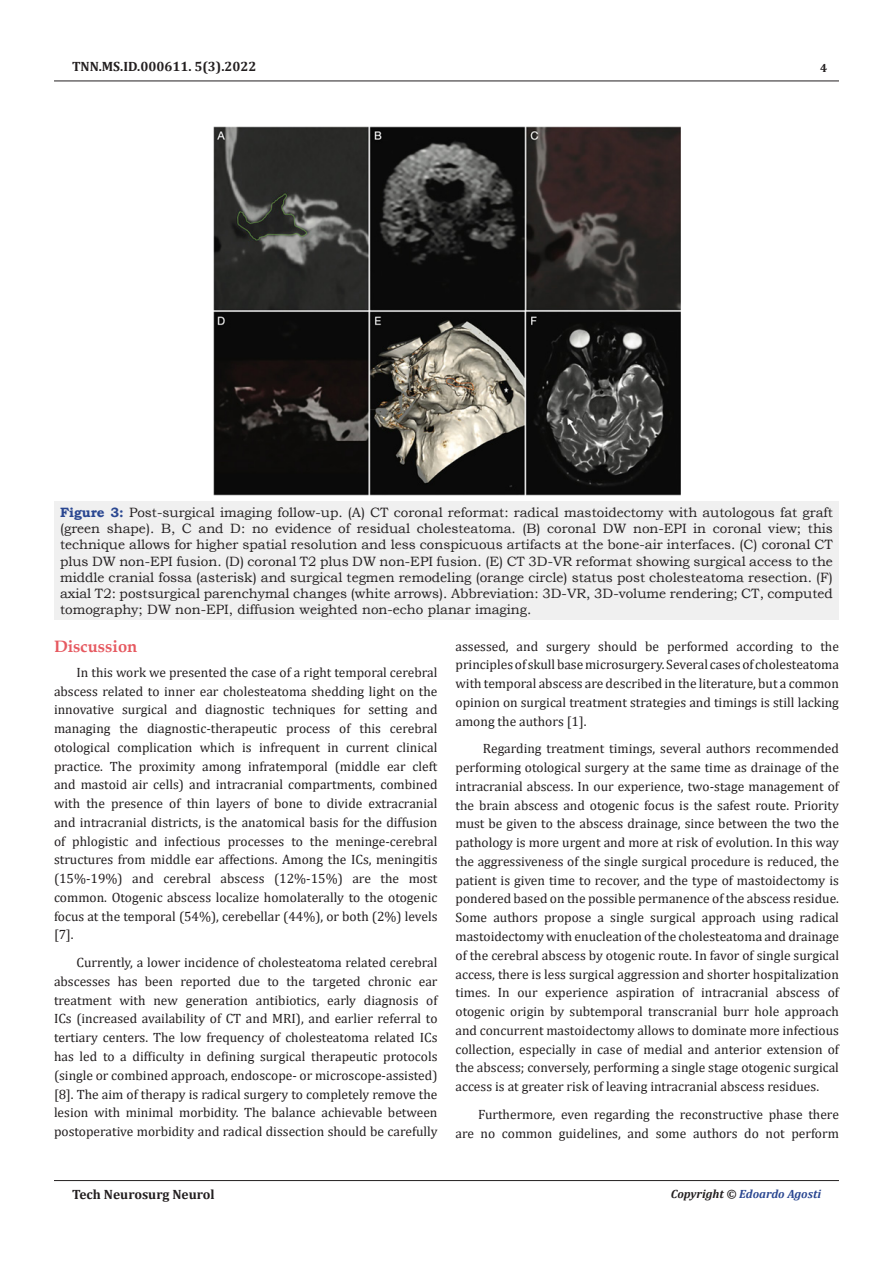
<style>
.page{position:relative;width:893px;height:1263px;background:#fff}
.page>*{position:absolute;margin:0;border:0;box-sizing:border-box;transform-origin:0 0}
.t1{font:700 16.5px "Book Antiqua";color:#e65960}
.t2{font:13.5px/18.8px "Cambria";color:#231f20;text-align:justify}
.t3{font:13.5px/16.2px "Bookman Old Style";color:#231f20;text-align:justify}
.t4{font:700 13.5px "Cambria";color:#231f20}
.t5{font:italic 700 12px "Cambria";color:#2a4791}
.t6{font:700 12px "Cambria";color:#231f20}
.s1{font-weight:700;color:#2a4791}
.s2{color:#231f20}
</style>
<div class="page">
<hr style="left:54px;top:81px;width:785px;height:1px;background:#231f20">
<hr style="left:54px;top:1180px;width:785px;height:1px;background:#231f20">
<div style="left:54px;top:501px;width:785px;height:119px;background:#f0f0f0"></div>
<img style="left:213px;top:127px;width:467px;height:368px">
<p class="t4" style="left:72px;top:56px;width:186px">TNN.MS.ID.000611. 5(3).2022</p>
<p class="t6" style="left:820px;top:60px;width:9px">4</p>
<p class="t3" style="left:60px;top:504px;width:774px"><span class="s1">Figure 3:</span> Post-surgical imaging follow-up. (A) CT coronal reformat: radical mastoidectomy with autologous fat graft (green shape). B, C and D: no evidence of residual cholesteatoma. (B) coronal DW non-EPI in coronal view; this technique allows for higher spatial resolution and less conspicuous artifacts at the bone-air interfaces. (C) coronal CT plus DW non-EPI fusion. (D) coronal T2 plus DW non-EPI fusion. (E) CT 3D-VR reformat showing surgical access to the middle cranial fossa (asterisk) and surgical tegmen remodeling (orange circle) status post cholesteatoma resection. (F) axial T2: postsurgical parenchymal changes (white arrows). Abbreviation: 3D-VR, 3D-volume rendering; CT, computed tomography; DW non-EPI, diffusion weighted non-echo planar imaging.</p>
<p class="t1" style="left:54px;top:635px;width:85px">Discussion</p>
<p class="t2" style="left:54px;top:663px;width:385px;text-indent:22px">In this work we presented the case of a right temporal cerebral abscess related to inner ear cholesteatoma shedding light on the innovative surgical and diagnostic techniques for setting and managing the diagnostic-therapeutic process of this cerebral otological complication which is infrequent in current clinical practice. The proximity among infratemporal (middle ear cleft and mastoid air cells) and intracranial compartments, combined with the presence of thin layers of bone to divide extracranial and intracranial districts, is the anatomical basis for the diffusion of phlogistic and infectious processes to the meninge-cerebral structures from middle ear affections. Among the ICs, meningitis (15%-19%) and cerebral abscess (12%-15%) are the most common. Otogenic abscess localize homolaterally to the otogenic focus at the temporal (54%), cerebellar (44%), or both (2%) levels [7].</p>
<p class="t2" style="left:54px;top:953px;width:385px;text-indent:22px">Currently, a lower incidence of cholesteatoma related cerebral abscesses has been reported due to the targeted chronic ear treatment with new generation antibiotics, early diagnosis of ICs (increased availability of CT and MRI), and earlier referral to tertiary centers. The low frequency of cholesteatoma related ICs has led to a difficulty in defining surgical therapeutic protocols (single or combined approach, endoscope- or microscope-assisted) [8]. The aim of therapy is radical surgery to completely remove the lesion with minimal morbidity. The balance achievable between postoperative morbidity and radical dissection should be carefully</p>
<p class="t2" style="left:455px;top:637px;width:385px">assessed, and surgery should be performed according to the principles of skull base microsurgery. Several cases of cholesteatoma with temporal abscess are described in the literature, but a common opinion on surgical treatment strategies and timings is still lacking among the authors [1].</p>
<p class="t2" style="left:455px;top:739px;width:385px;text-indent:27px">Regarding treatment timings, several authors recommended performing otological surgery at the same time as drainage of the intracranial abscess. In our experience, two-stage management of the brain abscess and otogenic focus is the safest route. Priority must be given to the abscess drainage, since between the two the pathology is more urgent and more at risk of evolution. In this way the aggressiveness of the single surgical procedure is reduced, the patient is given time to recover, and the type of mastoidectomy is pondered based on the possible permanence of the abscess residue.<br>Some authors propose a single surgical approach using radical mastoidectomy with enucleation of the cholesteatoma and drainage of the cerebral abscess by otogenic route. In favor of single surgical access, there is less surgical aggression and shorter hospitalization times. In our experience aspiration of intracranial abscess of otogenic origin by subtemporal transcranial burr hole approach and concurrent mastoidectomy allows to dominate more infectious collection, especially in case of medial and anterior extension of the abscess; conversely, performing a single stage otogenic surgical access is at greater risk of leaving intracranial abscess residues.</p>
<p class="t2" style="left:455px;top:1105px;width:385px;text-align:right">Furthermore, even regarding the reconstructive phase there<br>are no common guidelines, and some authors do not perform</p>
<p class="t4" style="left:72px;top:1185px;width:144px">Tech Neurosurg Neurol</p>
<p class="t5" style="left:671px;top:1185px;width:152px"><span class="s2">Copyright ©</span> Edoardo Agosti</p>
</div>
